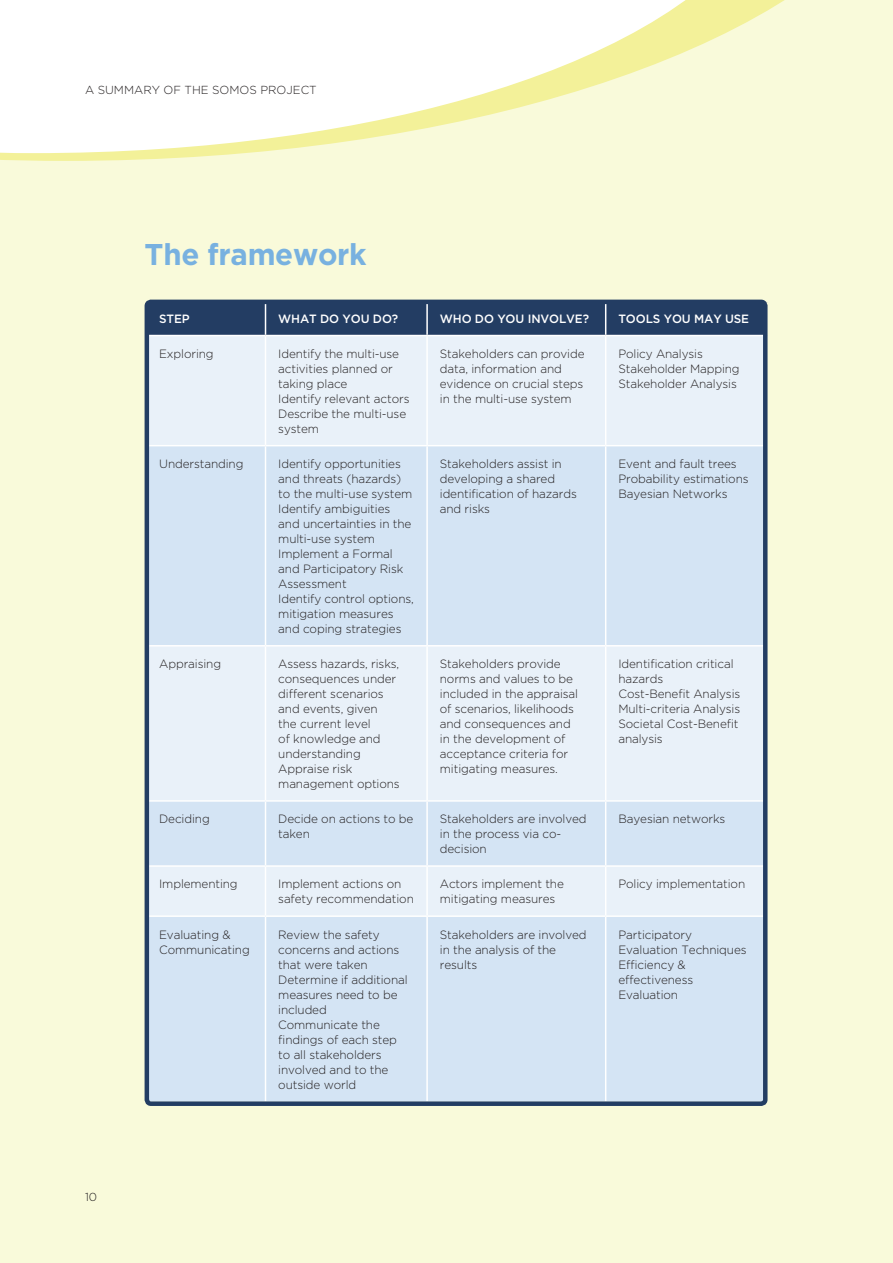
<style>
.page{position:relative;width:893px;height:1263px;background:#f9fada}
.page>*{position:absolute;margin:0;border:0;box-sizing:border-box;transform-origin:0 0}
.Kapitale_tussenkop{font:700 30px "Gotham";letter-spacing:-.01em;color:#78b1e0}
.Kapitale_tussenkop-2{font:300 12px/15px "Gotham";letter-spacing:-.01em;color:#231f20}
.Kapitale_tussenkop-3{font:500 12px "Gotham";letter-spacing:-.01em;color:#fff}
.Normaal{font:300 11.7px "Gotham";color:#231f20}
</style>
<div class="page">
<svg style="left:0;top:0;width:785px;height:161px"></svg>
<svg style="left:0;top:0;width:763px;height:153px;fill:#fff"></svg>
<div style="left:150px;top:305px;width:612px;height:30px;background:#233d63"></div>
<div style="left:150px;top:336px;width:612px;height:109px;background:#e9f1f9"></div>
<svg style="left:150px;top:446px;width:612px;height:655px;background:#dae8f5"></svg>
<hr style="left:265px;top:302px;width:1px;height:33px;background:#fff">
<hr style="left:426px;top:302px;width:2px;height:33px;background:#fff">
<hr style="left:605px;top:302px;width:1px;height:33px;background:#fff">
<hr style="left:148px;top:335px;width:117px;height:1px;background:#fff">
<hr style="left:265px;top:335px;width:162px;height:1px;background:#fff">
<hr style="left:265px;top:336px;width:1px;height:109px;background:#fff">
<hr style="left:427px;top:335px;width:179px;height:1px;background:#fff">
<hr style="left:426px;top:336px;width:2px;height:109px;background:#fff">
<hr style="left:606px;top:335px;width:159px;height:1px;background:#fff">
<hr style="left:605px;top:336px;width:1px;height:109px;background:#fff">
<hr style="left:148px;top:445px;width:117px;height:1px;background:#fff">
<hr style="left:265px;top:445px;width:162px;height:1px;background:#fff">
<hr style="left:265px;top:446px;width:1px;height:199px;background:#fff">
<hr style="left:427px;top:445px;width:179px;height:1px;background:#fff">
<hr style="left:426px;top:446px;width:2px;height:199px;background:#fff">
<hr style="left:606px;top:445px;width:159px;height:1px;background:#fff">
<hr style="left:605px;top:446px;width:1px;height:199px;background:#fff">
<hr style="left:148px;top:645px;width:117px;height:1px;background:#fff">
<hr style="left:265px;top:645px;width:162px;height:1px;background:#fff">
<hr style="left:265px;top:646px;width:1px;height:154px;background:#fff">
<hr style="left:427px;top:645px;width:179px;height:1px;background:#fff">
<hr style="left:426px;top:646px;width:2px;height:154px;background:#fff">
<hr style="left:606px;top:645px;width:159px;height:1px;background:#fff">
<hr style="left:605px;top:646px;width:1px;height:154px;background:#fff">
<hr style="left:148px;top:800px;width:117px;height:2px;background:#fff">
<hr style="left:265px;top:800px;width:162px;height:2px;background:#fff">
<hr style="left:265px;top:802px;width:1px;height:63px;background:#fff">
<hr style="left:427px;top:800px;width:179px;height:2px;background:#fff">
<hr style="left:426px;top:802px;width:2px;height:63px;background:#fff">
<hr style="left:606px;top:800px;width:159px;height:2px;background:#fff">
<hr style="left:605px;top:802px;width:1px;height:63px;background:#fff">
<hr style="left:148px;top:865px;width:117px;height:2px;background:#fff">
<hr style="left:265px;top:865px;width:162px;height:2px;background:#fff">
<hr style="left:265px;top:867px;width:1px;height:48px;background:#fff">
<hr style="left:427px;top:865px;width:179px;height:2px;background:#fff">
<hr style="left:426px;top:867px;width:2px;height:48px;background:#fff">
<hr style="left:606px;top:865px;width:159px;height:2px;background:#fff">
<hr style="left:605px;top:867px;width:1px;height:48px;background:#fff">
<hr style="left:148px;top:915px;width:117px;height:2px;background:#fff">
<hr style="left:265px;top:915px;width:162px;height:2px;background:#fff">
<hr style="left:265px;top:917px;width:1px;height:184px;background:#fff">
<hr style="left:427px;top:915px;width:179px;height:2px;background:#fff">
<hr style="left:426px;top:917px;width:2px;height:184px;background:#fff">
<hr style="left:606px;top:915px;width:159px;height:2px;background:#fff">
<hr style="left:605px;top:917px;width:1px;height:184px;background:#fff">
<svg style="left:767px;top:302px;width:1px;height:33px"></svg>
<svg style="left:767px;top:335px;width:1px;height:111px"></svg>
<svg style="left:767px;top:446px;width:1px;height:200px"></svg>
<svg style="left:767px;top:646px;width:1px;height:155px"></svg>
<svg style="left:767px;top:801px;width:1px;height:65px"></svg>
<svg style="left:767px;top:866px;width:1px;height:50px"></svg>
<svg style="left:767px;top:916px;width:1px;height:185px"></svg>
<div style="left:145px;top:300px;width:622px;height:806px;border:4px solid #233d63;border-radius:4px"></div>
<p class="Normaal" style="left:85px;top:83px;width:233px">A SUMMARY OF THE SOMOS PROJECT</p>
<p class="Kapitale_tussenkop" style="left:145px;top:234px;width:224px">The framework</p>
<p class="Kapitale_tussenkop-3" style="left:159px;top:311px;width:32px">STEP</p>
<p class="Kapitale_tussenkop-3" style="left:278px;top:311px;width:121px">WHAT DO YOU DO?</p>
<p class="Kapitale_tussenkop-3" style="left:440px;top:311px;width:151px">WHO DO YOU INVOLVE?</p>
<p class="Kapitale_tussenkop-3" style="left:618px;top:311px;width:132px">TOOLS YOU MAY USE</p>
<p class="Kapitale_tussenkop-2" style="left:159px;top:346px;width:56px">Exploring</p>
<p class="Kapitale_tussenkop-2" style="left:278px;top:346px;width:122px">Identify the multi-use activities planned or taking place</p>
<p class="Kapitale_tussenkop-2" style="left:278px;top:391px;width:133px">Identify relevant actors</p>
<p class="Kapitale_tussenkop-2" style="left:278px;top:406px;width:129px">Describe the multi-use system</p>
<p class="Kapitale_tussenkop-2" style="left:440px;top:346px;width:146px">Stakeholders can provide data, information and evidence on crucial steps in the multi-use system</p>
<p class="Kapitale_tussenkop-2" style="left:618px;top:346px;width:86px">Policy Analysis</p>
<p class="Kapitale_tussenkop-2" style="left:618px;top:361px;width:123px">Stakeholder Mapping</p>
<p class="Kapitale_tussenkop-2" style="left:618px;top:376px;width:120px">Stakeholder Analysis</p>
<p class="Kapitale_tussenkop-2" style="left:159px;top:456px;width:86px">Understanding</p>
<p class="Kapitale_tussenkop-2" style="left:278px;top:456px;width:136px">Identify opportunities and threats (hazards) to the multi-use system</p>
<p class="Kapitale_tussenkop-2" style="left:278px;top:501px;width:135px">Identify ambiguities and uncertainties in the multi-use system</p>
<p class="Kapitale_tussenkop-2" style="left:278px;top:546px;width:127px">Implement a Formal and Participatory Risk<br>Assessment</p>
<p class="Kapitale_tussenkop-2" style="left:278px;top:591px;width:137px">Identify control options, mitigation measures and coping strategies</p>
<p class="Kapitale_tussenkop-2" style="left:159px;top:656px;width:63px">Appraising</p>
<p class="Kapitale_tussenkop-2" style="left:278px;top:656px;width:122px">Assess hazards, risks, consequences under different scenarios and events, given the current level<br>of knowledge and understanding</p>
<p class="Kapitale_tussenkop-2" style="left:278px;top:761px;width:123px">Appraise risk management options</p>
<p class="Kapitale_tussenkop-2" style="left:440px;top:456px;width:139px">Stakeholders assist in developing a shared identification of hazards and risks</p>
<p class="Kapitale_tussenkop-2" style="left:618px;top:456px;width:120px">Event and fault trees</p>
<p class="Kapitale_tussenkop-2" style="left:618px;top:471px;width:132px">Probability estimations</p>
<p class="Kapitale_tussenkop-2" style="left:618px;top:486px;width:111px">Bayesian Networks</p>
<p class="Kapitale_tussenkop-2" style="left:440px;top:656px;width:140px">Stakeholders provide norms and values to be included in the appraisal of scenarios, likelihoods and consequences and in the development of acceptance criteria for mitigating measures.</p>
<p class="Kapitale_tussenkop-2" style="left:618px;top:656px;width:117px">Identification critical hazards</p>
<p class="Kapitale_tussenkop-2" style="left:618px;top:686px;width:123px">Cost-Benefit Analysis</p>
<p class="Kapitale_tussenkop-2" style="left:618px;top:701px;width:123px">Multi-criteria Analysis</p>
<p class="Kapitale_tussenkop-2" style="left:618px;top:716px;width:122px">Societal Cost-Benefit analysis</p>
<p class="Normaal" style="left:85px;top:1189px;width:14px">10</p>
<p class="Kapitale_tussenkop-2" style="left:159px;top:811px;width:52px">Deciding</p>
<p class="Kapitale_tussenkop-2" style="left:278px;top:811px;width:137px">Decide on actions to be taken</p>
<p class="Kapitale_tussenkop-2" style="left:440px;top:811px;width:148px">Stakeholders are involved in the process via co&shy;decision</p>
<p class="Kapitale_tussenkop-2" style="left:618px;top:811px;width:108px">Bayesian networks</p>
<p class="Kapitale_tussenkop-2" style="left:159px;top:876px;width:80px">Implementing</p>
<p class="Kapitale_tussenkop-2" style="left:278px;top:876px;width:137px">Implement actions on safety recommendation</p>
<p class="Kapitale_tussenkop-2" style="left:440px;top:876px;width:126px">Actors implement the mitigating measures</p>
<p class="Kapitale_tussenkop-2" style="left:618px;top:876px;width:128px">Policy implementation</p>
<p class="Kapitale_tussenkop-2" style="left:159px;top:926px;width:92px">Evaluating &amp;<br>Communicating</p>
<p class="Kapitale_tussenkop-2" style="left:278px;top:926px;width:123px">Review the safety concerns and actions that were taken</p>
<p class="Kapitale_tussenkop-2" style="left:278px;top:971px;width:131px">Determine if additional measures need to be included</p>
<p class="Kapitale_tussenkop-2" style="left:278px;top:1016px;width:120px">Communicate the findings of each step to all stakeholders involved and to the outside world</p>
<p class="Kapitale_tussenkop-2" style="left:440px;top:926px;width:148px">Stakeholders are involved in the analysis of the results</p>
<p class="Kapitale_tussenkop-2" style="left:618px;top:926px;width:130px">Participatory<br>Evaluation Techniques</p>
<p class="Kapitale_tussenkop-2" style="left:618px;top:956px;width:76px">Efficiency &amp; effectiveness<br>Evaluation</p>
</div>
